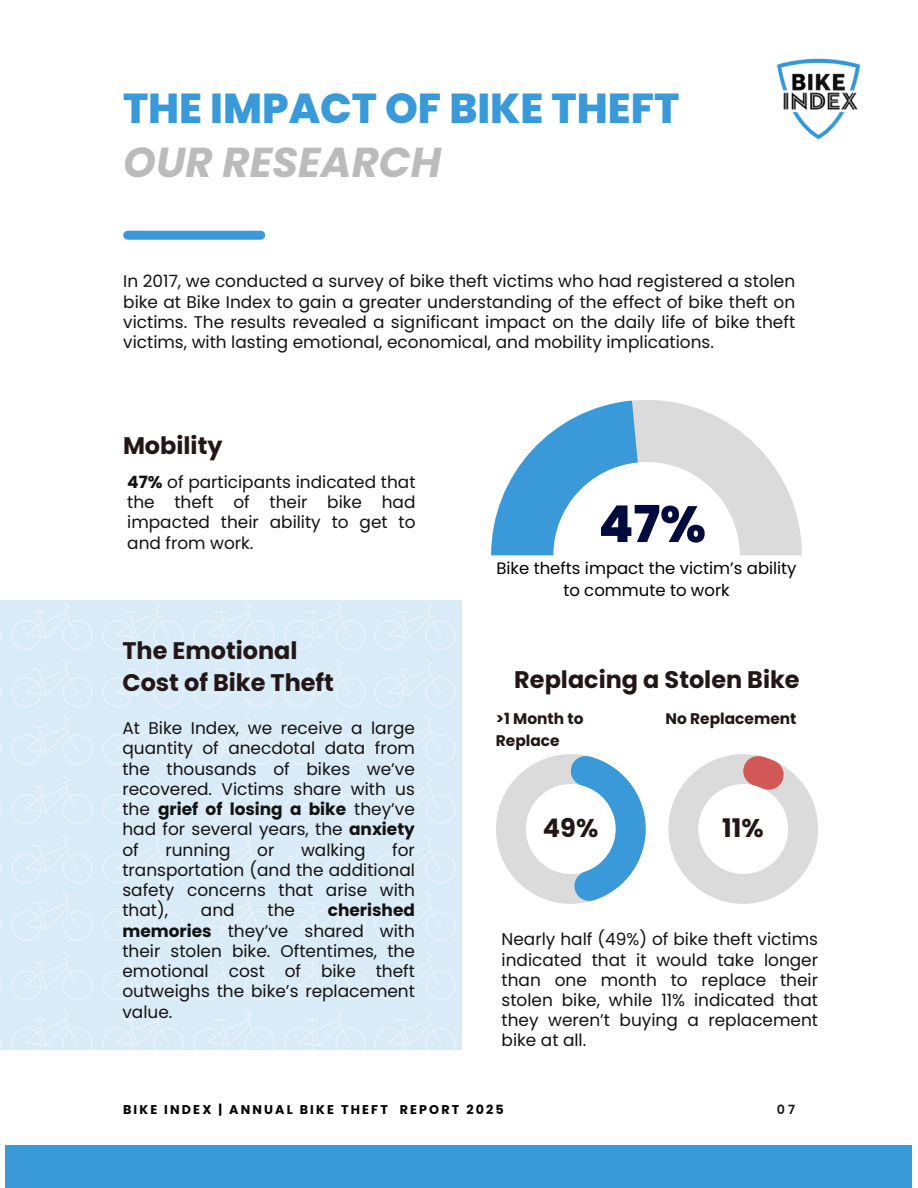
<style>
.page{position:relative;width:918px;height:1188px;background:#fff}
.page>*{position:absolute;margin:0;border:0;box-sizing:border-box;transform-origin:0 0}
.t1{font:800 50.85px "Poppins";color:#000b3e}
.t2{font:800 41.85px "Poppins";color:#3999d9}
.t3{font:italic 700 41.85px "Poppins";color:#bbb}
.t4{font:700 25.65px "Poppins";color:#231616}
.t5{font:700 24px/32.8px "Poppins";color:#231616}
.t6{font:16.95px/20.2px "Poppins";color:#121212;text-align:justify}
.t7{font:16.5px/22.5px "Poppins";color:#000;text-align:center}
.t8{font:700 15.45px/21.3px "Poppins";color:#231616}
.t9{font:700 12.75px "Poppins";letter-spacing:.17em;color:#000001}
.t10{font:600 12.75px "Poppins";color:#131313}
.s1{font-weight:700}
</style>
<div class="page">
<div style="left:128px;top:231px;width:133px;height:9px;background:#3999d9"></div>
<svg style="left:629px;top:400px;width:173px;height:155px"></svg>
<svg style="left:491px;top:401px;width:147px;height:154px"></svg>
<div style="left:0;top:600px;width:462px;height:450px;background:#d9ebf7"></div>
<svg style="left:12px;top:602px;width:80px;height:48px"></svg>
<svg style="left:12px;top:659px;width:80px;height:48px"></svg>
<svg style="left:12px;top:716px;width:80px;height:48px"></svg>
<svg style="left:12px;top:776px;width:80px;height:48px"></svg>
<svg style="left:12px;top:835px;width:80px;height:49px"></svg>
<svg style="left:12px;top:893px;width:80px;height:48px"></svg>
<svg style="left:12px;top:952px;width:80px;height:48px"></svg>
<svg style="left:12px;top:1009px;width:80px;height:41px"></svg>
<svg style="left:103px;top:602px;width:80px;height:48px"></svg>
<svg style="left:103px;top:659px;width:80px;height:48px"></svg>
<svg style="left:103px;top:716px;width:80px;height:48px"></svg>
<svg style="left:103px;top:776px;width:80px;height:48px"></svg>
<svg style="left:103px;top:835px;width:80px;height:49px"></svg>
<svg style="left:103px;top:893px;width:80px;height:48px"></svg>
<svg style="left:103px;top:952px;width:80px;height:48px"></svg>
<svg style="left:103px;top:1009px;width:80px;height:41px"></svg>
<svg style="left:194px;top:602px;width:80px;height:48px"></svg>
<svg style="left:194px;top:659px;width:80px;height:48px"></svg>
<svg style="left:194px;top:716px;width:80px;height:48px"></svg>
<svg style="left:194px;top:776px;width:80px;height:48px"></svg>
<svg style="left:194px;top:835px;width:80px;height:49px"></svg>
<svg style="left:194px;top:893px;width:80px;height:48px"></svg>
<svg style="left:194px;top:952px;width:80px;height:48px"></svg>
<svg style="left:194px;top:1009px;width:80px;height:41px"></svg>
<svg style="left:285px;top:602px;width:80px;height:48px"></svg>
<svg style="left:285px;top:659px;width:81px;height:48px"></svg>
<svg style="left:285px;top:716px;width:81px;height:48px"></svg>
<svg style="left:285px;top:776px;width:81px;height:48px"></svg>
<svg style="left:285px;top:835px;width:81px;height:49px"></svg>
<svg style="left:285px;top:893px;width:80px;height:48px"></svg>
<svg style="left:285px;top:952px;width:81px;height:48px"></svg>
<svg style="left:285px;top:1009px;width:81px;height:41px"></svg>
<svg style="left:375px;top:602px;width:80px;height:48px"></svg>
<svg style="left:375px;top:659px;width:80px;height:48px"></svg>
<svg style="left:375px;top:716px;width:80px;height:48px"></svg>
<svg style="left:375px;top:776px;width:80px;height:48px"></svg>
<svg style="left:375px;top:835px;width:80px;height:49px"></svg>
<svg style="left:375px;top:893px;width:80px;height:48px"></svg>
<svg style="left:375px;top:952px;width:80px;height:48px"></svg>
<svg style="left:375px;top:1009px;width:80px;height:41px"></svg>
<svg style="left:496px;top:754px;width:150px;height:150px"></svg>
<svg style="left:668px;top:754px;width:150px;height:150px"></svg>
<img style="left:776px;top:58px;width:85px;height:82px">
<div style="left:6px;top:1145px;width:906px;height:43px;background:#3999d9"></div>
<p class="t2" style="left:123px;top:79px;width:558px">THE IMPACT OF BIKE THEFT</p>
<h2 class="t3" style="left:123px;top:133px;width:320px">OUR RESEARCH</h2>
<p class="t6" style="left:123px;top:271px;width:673px">In 2017, we conducted a survey of bike theft victims who had registered a stolen bike at Bike Index to gain a greater understanding of the effect of bike theft on victims. The results revealed a significant impact on the daily life of bike theft victims, with lasting emotional, economical, and mobility implications.</p>
<p class="t5" style="left:123px;top:429px;width:101px">Mobility</p>
<p class="t6" style="left:127px;top:472px;width:290px"><span class="s1">47%</span> of participants indicated that the theft of their bike had impacted their ability to get to and from work.</p>
<h5 class="t5" style="left:122px;top:634px;width:213px">The Emotional<br>Cost of Bike Theft</h5>
<p class="t6" style="left:122px;top:718px;width:294px">At Bike Index, we receive a large quantity of anecdotal data from the thousands of bikes we’ve recovered. Victims share with us the <span class="s1">grief of losing a bike</span> they’ve had for several years, the <span class="s1">anxiety </span>of</p>
<p class="t6" style="left:122px;top:839px;width:294px;text-indent:270px">for transportation (and the additional safety concerns that arise with that),</p>
<p class="t6" style="left:165px;top:839px;width:67px">running</p>
<p class="t6" style="left:257px;top:839px;width:19px">or</p>
<p class="t6" style="left:301px;top:839px;width:66px">walking</p>
<p class="t6" style="left:122px;top:900px;width:294px;text-indent:205px"><span class="s1">cherished memories</span> they’ve shared with their stolen bike. Oftentimes, the emotional cost of bike theft outweighs the bike’s replacement value.</p>
<p class="t6" style="left:201px;top:900px;width:35px">and</p>
<p class="t6" style="left:268px;top:900px;width:29px">the</p>
<h2 class="t1" style="left:598px;top:489px;width:109px">47%</h2>
<p class="t7" style="left:496px;top:557px;width:302px">Bike thefts impact the victim’s ability to commute to work</p>
<h3 class="t5" style="left:514px;top:663px;width:287px">Replacing a Stolen Bike</h3>
<h5 class="t8" style="left:496px;top:708px;width:89px">&gt;1 Month to<br>Replace</h5>
<p class="t8" style="left:666px;top:708px;width:132px">No Replacement</p>
<p class="t4" style="left:543px;top:811px;width:57px">49%</p>
<p class="t4" style="left:722px;top:811px;width:43px">11%</p>
<p class="t6" style="left:502px;top:929px;width:318px">Nearly half (49%) of bike theft victims indicated that it would take longer than one month to replace their stolen bike, while 11% indicated that they weren’t buying a replacement bike at all.</p>
<p class="t9" style="left:123px;top:1101px;width:382px">BIKE INDEX | ANNUAL BIKE THEFT REPORT 2025</p>
<p class="t10" style="left:777px;top:1101px;width:20px">07</p>
</div>
